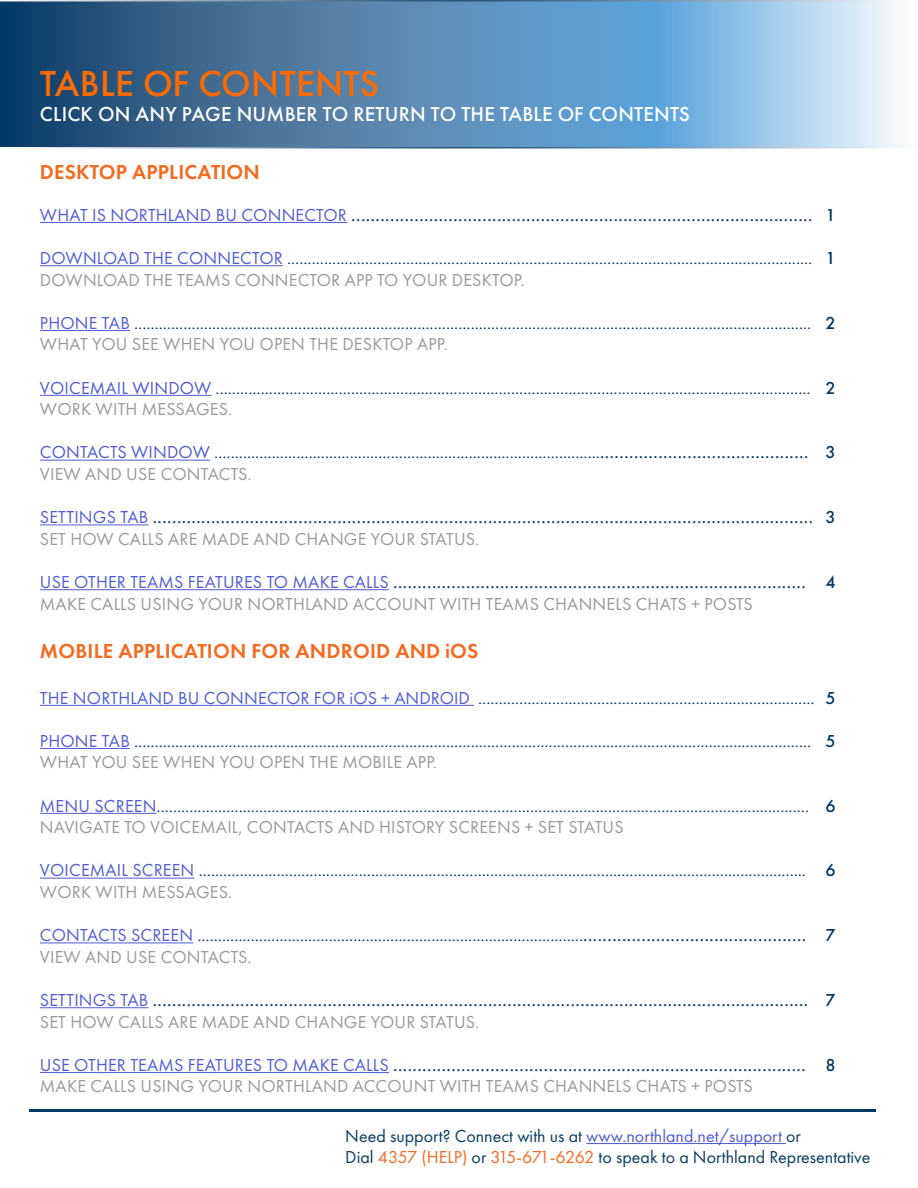
<style>
.page{position:relative;width:918px;height:1188px;background:#fff}
.page>*{position:absolute;margin:0;border:0;box-sizing:border-box;transform-origin:0 0}
.t1{font:500 37.5px "Futura PT";letter-spacing:.01em;color:#ff6b00}
.t2{font:600 21px "Futura PT";letter-spacing:.01em;color:#f36b21}
.t3{font:500 21px "Futura PT";letter-spacing:.01em;color:#fff}
.t4{font:18px "Futura PT";letter-spacing:.01em;color:#003764}
.t5{font:500 18px "Futura PT";color:#003764}
.t6{font:18px "Futura PT";letter-spacing:.01em;color:#97999c}
.t7{font:18px "Futura PT";color:#083d62}
.s1{font-weight:400;color:#4f5cd6}
.s2{color:#4f5cd6}
.s3{color:#fff}
.s4{font-weight:500}
.s5{color:#f36b21}
</style>
<div class="page">
<hr style="left:40px;top:222px;width:307px;height:1px;background:#4f5cd6">
<hr style="left:40px;top:265px;width:243px;height:1px;background:#4f5cd6">
<hr style="left:40px;top:330px;width:90px;height:1px;background:#4f5cd6">
<hr style="left:40px;top:395px;width:171px;height:1px;background:#4f5cd6">
<hr style="left:40px;top:460px;width:170px;height:1px;background:#4f5cd6">
<hr style="left:40px;top:524px;width:109px;height:1px;background:#4f5cd6">
<hr style="left:40px;top:589px;width:349px;height:1px;background:#4f5cd6">
<svg style="left:0;top:0;width:900px;height:148px;background:#6190b6"></svg>
<hr style="left:29px;top:1109px;width:847px;height:2px;background:#003764">
<hr style="left:586px;top:1143px;width:200px;height:1px;background:#4f5cd6">
<hr style="left:40px;top:705px;width:434px;height:1px;background:#4f5cd6">
<hr style="left:40px;top:748px;width:90px;height:1px;background:#4f5cd6">
<hr style="left:40px;top:813px;width:117px;height:1px;background:#4f5cd6">
<hr style="left:40px;top:878px;width:155px;height:1px;background:#4f5cd6">
<hr style="left:40px;top:942px;width:153px;height:1px;background:#4f5cd6">
<hr style="left:40px;top:1007px;width:109px;height:1px;background:#4f5cd6">
<hr style="left:40px;top:1072px;width:349px;height:1px;background:#4f5cd6">
<p class="t1" style="left:40px;top:61px;width:341px">TABLE OF CONTENTS</p>
<p class="t3" style="left:40px;top:102px;width:652px">CLICK ON ANY PAGE NUMBER TO RETURN TO THE TABLE OF CONTENTS</p>
<p class="t2" style="left:40px;top:159px;width:222px">DESKTOP APPLICATION</p>
<p class="t5" style="left:40px;top:204px;width:774px"><span class="s1">WHAT IS NORTHLAND BU CONNECTOR</span> ...............................................................................................</p>
<p class="t4" style="left:40px;top:247px;width:774px"><span class="s2">DOWNLOAD THE CONNECTOR</span> ................................................................................................................................</p>
<p class="t6" style="left:40px;top:269px;width:486px">DOWNLOAD THE TEAMS CONNECTOR APP TO YOUR DESKTOP.</p>
<p class="t4" style="left:40px;top:312px;width:773px"><span class="s2">PHONE TAB</span> .....................................................................................................................................................................</p>
<p class="t6" style="left:40px;top:334px;width:421px">WHAT YOU SEE WHEN YOU OPEN THE DESKTOP APP.<span class="s3">H</span></p>
<p class="t4" style="left:40px;top:377px;width:772px"><span class="s2">VOICEMAIL WINDOW</span> .................................................................................................................................................</p>
<p class="t6" style="left:40px;top:398px;width:194px">WORK WITH MESSAGES.</p>
<p class="t4" style="left:40px;top:442px;width:770px"><span class="s2">CONTACTS WINDOW</span> ..............................................................................................<span class="s4">...........................................</span></p>
<p class="t6" style="left:40px;top:463px;width:213px">VIEW AND USE CONTACTS.</p>
<p class="t5" style="left:40px;top:506px;width:775px"><span class="s1">SETTINGS TAB</span> ........................................................................................................................................</p>
<p class="t6" style="left:40px;top:528px;width:441px">SET HOW CALLS ARE MADE AND CHANGE YOUR STATUS.</p>
<p class="t5" style="left:40px;top:571px;width:767px"><span class="s1">USE OTHER TEAMS FEATURES TO MAKE CALLS</span> .....................................................................................</p>
<p class="t6" style="left:40px;top:593px;width:714px">MAKE CALLS USING YOUR NORTHLAND ACCOUNT WITH TEAMS CHANNELS CHATS + POSTS</p>
<p class="t5" style="left:825px;top:204px;width:12px">1</p>
<p class="t5" style="left:825px;top:247px;width:12px">1</p>
<p class="t5" style="left:825px;top:312px;width:12px">2</p>
<p class="t5" style="left:825px;top:377px;width:12px">2</p>
<p class="t5" style="left:825px;top:442px;width:12px">3</p>
<p class="t5" style="left:825px;top:506px;width:12px">3</p>
<p class="t5" style="left:825px;top:571px;width:12px">4</p>
<p class="t2" style="left:40px;top:638px;width:440px">MOBILE APPLICATION FOR ANDROID AND iOS</p>
<p class="t4" style="left:40px;top:687px;width:776px"><span class="s2">THE NORTHLAND BU CONNECTOR FOR iOS + ANDROID</span> ..................................................................................</p>
<p class="t4" style="left:40px;top:730px;width:773px"><span class="s2">PHONE TAB</span> .....................................................................................................................................................................</p>
<p class="t6" style="left:40px;top:752px;width:411px">WHAT YOU SEE WHEN YOU OPEN THE MOBILE APP.<span class="s3">H</span></p>
<p class="t7" style="left:40px;top:795px;width:771px"><span class="s2">MENU SCREEN</span>...............................................................................................................................................................</p>
<p class="t6" style="left:40px;top:816px;width:771px">NAVIGATE TO VOICEMAIL, CONTACTS AND HISTORY SCREENS + SET STATUS<span class="s3">TO ADD ONE OR SEVER-</span></p>
<p class="t4" style="left:40px;top:860px;width:768px"><span class="s2">VOICEMAIL SCREEN</span> ....................................................................................................................................................</p>
<p class="t6" style="left:40px;top:881px;width:194px">WORK WITH MESSAGES.</p>
<p class="t4" style="left:40px;top:924px;width:768px"><span class="s2">CONTACTS SCREEN</span> ..............................................................................................<span class="s4">..............................................</span></p>
<p class="t6" style="left:40px;top:946px;width:213px">VIEW AND USE CONTACTS.</p>
<p class="t5" style="left:40px;top:989px;width:770px"><span class="s1">SETTINGS TAB</span> .......................................................................................................................................</p>
<p class="t6" style="left:40px;top:1011px;width:441px">SET HOW CALLS ARE MADE AND CHANGE YOUR STATUS.</p>
<p class="t5" style="left:40px;top:1054px;width:767px"><span class="s1">USE OTHER TEAMS FEATURES TO MAKE CALLS</span> .....................................................................................</p>
<p class="t6" style="left:40px;top:1076px;width:714px">MAKE CALLS USING YOUR NORTHLAND ACCOUNT WITH TEAMS CHANNELS CHATS + POSTS</p>
<p class="t5" style="left:825px;top:687px;width:12px">5</p>
<p class="t5" style="left:825px;top:730px;width:12px">5</p>
<p class="t5" style="left:825px;top:795px;width:12px">6</p>
<p class="t5" style="left:825px;top:860px;width:12px">6</p>
<p class="t5" style="left:825px;top:924px;width:12px">7</p>
<p class="t5" style="left:825px;top:989px;width:12px">7</p>
<p class="t5" style="left:825px;top:1054px;width:12px">8</p>
<p class="t7" style="left:345px;top:1125px;width:457px">Need support? Connect with us at <span class="s2">www.northland.net/support</span> or</p>
<p class="t7" style="left:345px;top:1146px;width:527px">Dial <span class="s5">4357 (HELP)</span> or <span class="s5">315-671-6262</span> to speak to a Northland Representative</p>
</div>
